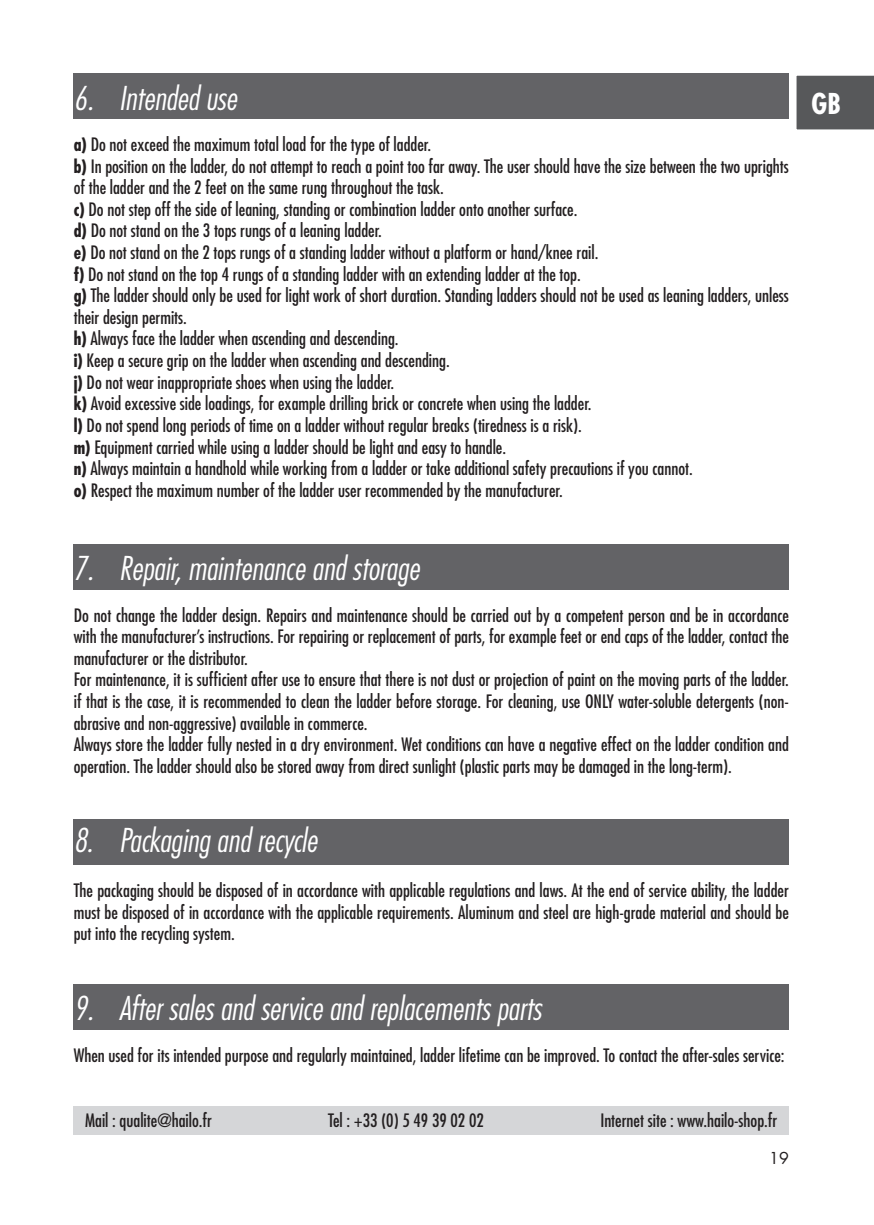
<style>
.page{position:relative;width:874px;height:1225px;background:#fff}
.page>*{position:absolute;margin:0;border:0;box-sizing:border-box;transform-origin:0 0}
.t1{font:italic 300 condensed 32px "Futura";color:#fff}
.t2{font:700 condensed 28px "Futura";color:#fff}
.t3{font:condensed 18px/21.6px "Futura";color:#231f20}
.t4{font:16px "Futura";color:#231f20}
.s1{font-weight:700}
</style>
<div class="page">
<div style="left:796px;top:75px;width:77px;height:55px;background:#57585a"></div>
<div style="left:74px;top:544px;width:714px;height:46px;background:#636366"></div>
<div style="left:74px;top:819px;width:714px;height:46px;background:#636366"></div>
<div style="left:74px;top:1106px;width:714px;height:28px;background:#d5d6d8"></div>
<div style="left:74px;top:984px;width:714px;height:46px;background:#636366"></div>
<div style="left:74px;top:74px;width:714px;height:45px;background:#636366"></div>
<h1 class="t1" style="left:74px;top:78px;width:164px">6. Intended use</h1>
<p class="t3" style="left:74px;top:133px;width:716px"><span class="s1">a)</span> Do not exceed the maximum total load for the type of ladder.<br><span class="s1">b)</span> In position on the ladder, do not attempt to reach a point too far away. The user should have the size between the two uprights of the ladder and the 2 feet on the same rung throughout the task.<br><span class="s1">c)</span> Do not step off the side of leaning, standing or combination ladder onto another surface.<br><span class="s1">d)</span> Do not stand on the 3 tops rungs of a leaning ladder.<br><span class="s1">e)</span> Do not stand on the 2 tops rungs of a standing ladder without a platform or hand/knee rail.<br><span class="s1">f)</span> Do not stand on the top 4 rungs of a standing ladder with an extending ladder at the top.<br><span class="s1">g)</span> The ladder should only be used for light work of short duration. Standing ladders should not be used as leaning ladders, unless their design permits.<br><span class="s1">h)</span> Always face the ladder when ascending and descending.<br><span class="s1">i)</span> Keep a secure grip on the ladder when ascending and descending.<br><span class="s1">j)</span> Do not wear inappropriate shoes when using the ladder.<br><span class="s1">k)</span> Avoid excessive side loadings, for example drilling brick or concrete when using the ladder.<br><span class="s1">l)</span> Do not spend long periods of time on a ladder without regular breaks (tiredness is a risk).<br><span class="s1">m)</span> Equipment carried while using a ladder should be light and easy to handle.<br><span class="s1">n)</span> Always maintain a handhold while working from a ladder or take additional safety precautions if you cannot.<br><span class="s1">o)</span> Respect the maximum number of the ladder user recommended by the manufacturer.</p>
<h1 class="t1" style="left:74px;top:548px;width:347px">7. Repair, maintenance and storage</h1>
<p class="t3" style="left:74px;top:604px;width:716px">Do not change the ladder design. Repairs and maintenance should be carried out by a competent person and be in accordance with the manufacturer’s instructions. For repairing or replacement of parts, for example feet or end caps of the ladder, contact the manufacturer or the distributor.<br>For maintenance, it is sufficient after use to ensure that there is not dust or projection of paint on the moving parts of the ladder. if that is the case, it is recommended to clean the ladder before storage. For cleaning, use ONLY water-soluble detergents (non&shy;abrasive and non-aggressive) available in commerce.<br>Always store the ladder fully nested in a dry environment. Wet conditions can have a negative effect on the ladder condition and operation. The ladder should also be stored away from direct sunlight (plastic parts may be damaged in the long-term).</p>
<h1 class="t1" style="left:74px;top:820px;width:244px">8. Packaging and recycle</h1>
<p class="t3" style="left:74px;top:879px;width:716px;text-align:justify">The packaging should be disposed of in accordance with applicable regulations and laws. At the end of service ability, the ladder must be disposed of in accordance with the applicable requirements. Aluminum and steel are high-grade material and should be put into the recycling system.</p>
<h1 class="t1" style="left:74px;top:988px;width:469px">9. After sales and service and replacements parts</h1>
<p class="t3" style="left:74px;top:1044px;width:712px">When used for its intended purpose and regularly maintained, ladder lifetime can be improved. To contact the after-sales service:</p>
<p class="t3" style="left:85px;top:1108px;width:128px">Mail : qualite@hailo.fr</p>
<p class="t3" style="left:328px;top:1108px;width:157px">Tel : +33 (0) 5 49 39 02 02</p>
<p class="t3" style="left:600px;top:1108px;width:178px">Internet site : www.hailo-shop.fr</p>
<p class="t4" style="left:768px;top:1146px;width:21px">19</p>
<h2 class="t2" style="left:811px;top:86px;width:31px">GB</h2>
</div>
